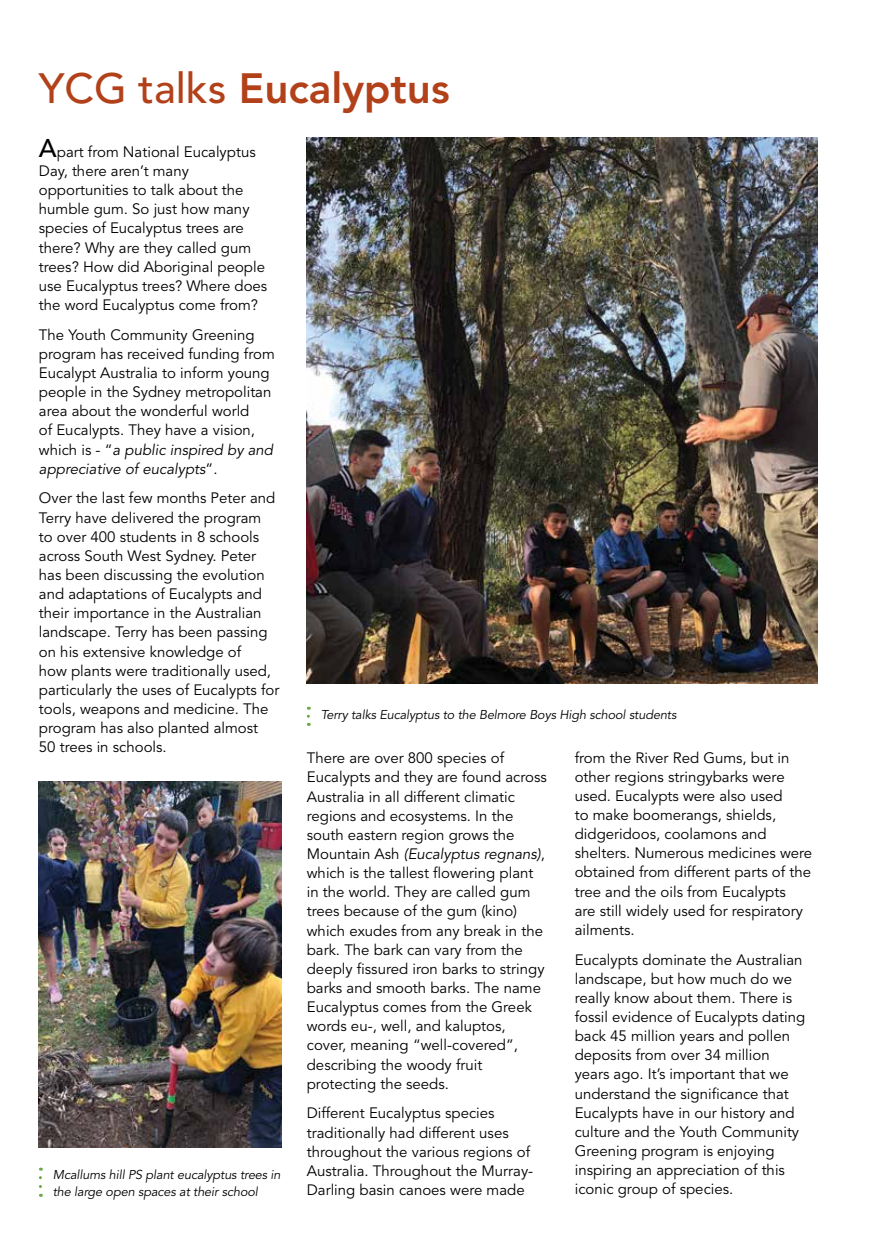
<style>
.page{position:relative;width:888px;height:1260px;background:#fff}
.page>*{position:absolute;margin:0;border:0;box-sizing:border-box;transform-origin:0 0}
.t1{font:800 42px "Avenir LT Std";color:#b2411a}
.t2{font:15px/19.2px "Avenir LT Std";color:#000}
.t3{font:italic 12.75px/16.5px "Avenir LT Std";letter-spacing:-.01em;color:#000}
.s1{font-weight:500}
.s2{font-weight:500;font-size:25.5px}
.s3{font-style:italic}
</style>
<div class="page">
<img style="left:307px;top:137px;width:510px;height:546px">
<img style="left:39px;top:781px;width:242px;height:366px">
<svg style="left:307px;top:706px;width:3px;height:10px"></svg>
<svg style="left:39px;top:1167px;width:3px;height:19px"></svg>
<hr style="left:0;top:833px;width:1px;height:426px;background:#000">
<h1 class="t1" style="left:39px;top:63px;width:412px"><span class="s1">YCG talks</span> Eucalyptus</h1>
<p class="t2" style="left:39px;top:142px;width:230px"><span class="s2">A</span>part from National Eucalyptus<br>Day, there aren’t many opportunities to talk about the humble gum. So just how many species of Eucalyptus trees are there? Why are they called gum trees? How did Aboriginal people use Eucalyptus trees? Where does the word Eucalyptus come from?</p>
<p class="t2" style="left:39px;top:325px;width:237px">The Youth Community Greening program has received funding from<br>Eucalypt Australia to inform young people in the Sydney metropolitan area about the wonderful world<br>of Eucalypts. They have a vision, which is - “<span class="s3">a public inspired by and appreciative of eucalypts</span>”.</p>
<p class="t2" style="left:39px;top:489px;width:242px">Over the last few months Peter and<br>Terry have delivered the program<br>to over 400 students in 8 schools across South West Sydney. Peter has been discussing the evolution and adaptations of Eucalypts and their importance in the Australian landscape. Terry has been passing on his extensive knowledge of<br>how plants were traditionally used, particularly the uses of Eucalypts for tools, weapons and medicine. The program has also planted almost<br>50 trees in schools.</p>
<p class="t2" style="left:307px;top:748px;width:242px">There are over 800 species of<br>Eucalypts and they are found across<br>Australia in all different climatic regions and ecosystems. In the south eastern region grows the<br>Mountain Ash <span class="s3">(Eucalyptus regnans)</span>, which is the tallest flowering plant in the world. They are called gum trees because of the gum (kino) which exudes from any break in the bark. The bark can vary from the deeply fissured iron barks to stringy barks and smooth barks. The name<br>Eucalyptus comes from the Greek words eu-, well, and kaluptos, cover, meaning “well-covered”, describing the woody fruit protecting the seeds.</p>
<p class="t2" style="left:307px;top:1103px;width:228px">Different Eucalyptus species traditionally had different uses throughout the various regions of Australia. Throughout the Murray-Darling basin canoes were made</p>
<p class="t3" style="left:321px;top:706px;width:357px">Terry talks Eucalyptus to the Belmore Boys High school students</p>
<p class="t2" style="left:575px;top:748px;width:239px">from the River Red Gums, but in other regions stringybarks were used. Eucalypts were also used<br>to make boomerangs, shields, didgeridoos, coolamons and shelters. Numerous medicines were obtained from different parts of the tree and the oils from Eucalypts<br>are still widely used for respiratory ailments.</p>
<p class="t2" style="left:575px;top:950px;width:232px">Eucalypts dominate the Australian landscape, but how much do we really know about them. There is fossil evidence of Eucalypts dating back 45 million years and pollen deposits from over 34 million years ago. It’s important that we understand the significance that<br>Eucalypts have in our history and culture and the Youth Community<br>Greening program is enjoying inspiring an appreciation of this iconic group of species.</p>
<p class="t3" style="left:53px;top:1166px;width:229px">Mcallums hill PS plant eucalyptus trees in the large open spaces at their school</p>
</div>
